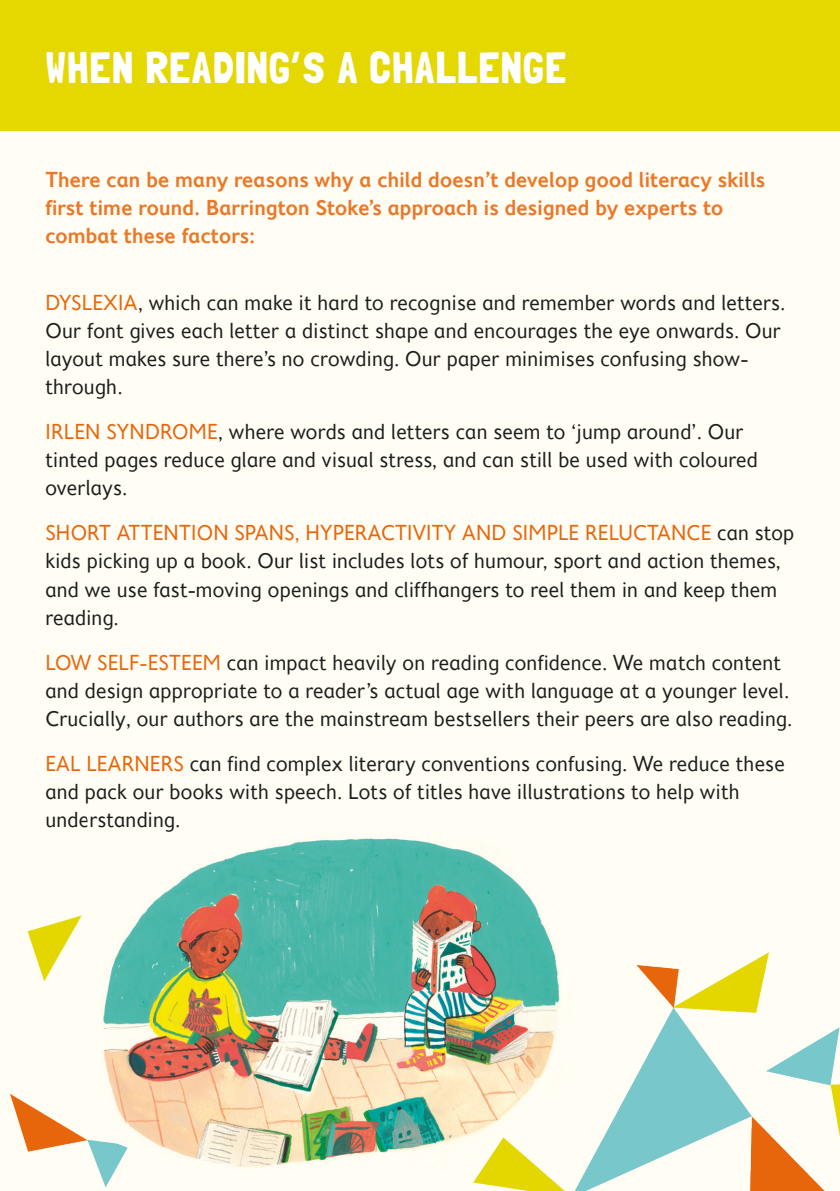
<style>
.page{position:relative;width:840px;height:1191px;background:#fff}
.page>*{position:absolute;margin:0;border:0;box-sizing:border-box;transform-origin:0 0}
.head_new{font:44px "Londrina Solid";letter-spacing:.02em;color:#fff}
.challenge_copy{font:22px/28px "Fiendstar";color:#1d1d1b}
.challenge_reading_in{font:600 22px/28px "Fiendstar";color:#eb7727}
.s1{color:#e8660b}
</style>
<div class="page">
<div style="left:0;top:130px;width:839px;height:1061px;background:#fffdf4"></div>
<div style="left:0;top:0;width:839px;height:130px;background:#e5d700"></div>
<img style="left:88px;top:814px;width:490px;height:367px">
<p class="head_new" style="left:45px;top:42px;width:522px">WHEN READING’S A CHALLENGE</p>
<p class="challenge_reading_in" style="left:45px;top:165px;width:721px">There can be many reasons why a child doesn’t develop good literacy skills first time round. Barrington Stoke’s approach is designed by experts to combat these factors:</p>
<p class="challenge_copy" style="left:45px;top:289px;width:741px"><span class="s1">DYSLEXIA</span>, which can make it hard to recognise and remember words and letters.<br>Our font gives each letter a distinct shape and encourages the eye onwards. Our layout makes sure there’s no crowding. Our paper minimises confusing show&shy;through.</p>
<p class="challenge_copy" style="left:45px;top:418px;width:713px"><span class="s1">IRLEN SYNDROME</span>, where words and letters can seem to ‘jump around’. Our tinted pages reduce glare and visual stress, and can still be used with coloured overlays.</p>
<p class="challenge_copy" style="left:45px;top:519px;width:750px"><span class="s1">SHORT ATTENTION SPANS, HYPERACTIVITY AND SIMPLE RELUCTANCE</span> can stop kids picking up a book. Our list includes lots of humour, sport and action themes, and we use fast-moving openings and cliffhangers to reel them in and keep them reading.</p>
<p class="challenge_copy" style="left:45px;top:648px;width:748px"><span class="s1">LOW SELF-ESTEEM</span> can impact heavily on reading confidence. We match content and design appropriate to a reader’s actual age with language at a younger level.<br>Crucially, our authors are the mainstream bestsellers their peers are also reading.</p>
<p class="challenge_copy" style="left:45px;top:749px;width:740px"><span class="s1">EAL LEARNERS</span> can find complex literary conventions confusing. We reduce these and pack our books with speech. Lots of titles have illustrations to help with understanding.</p>
</div>
